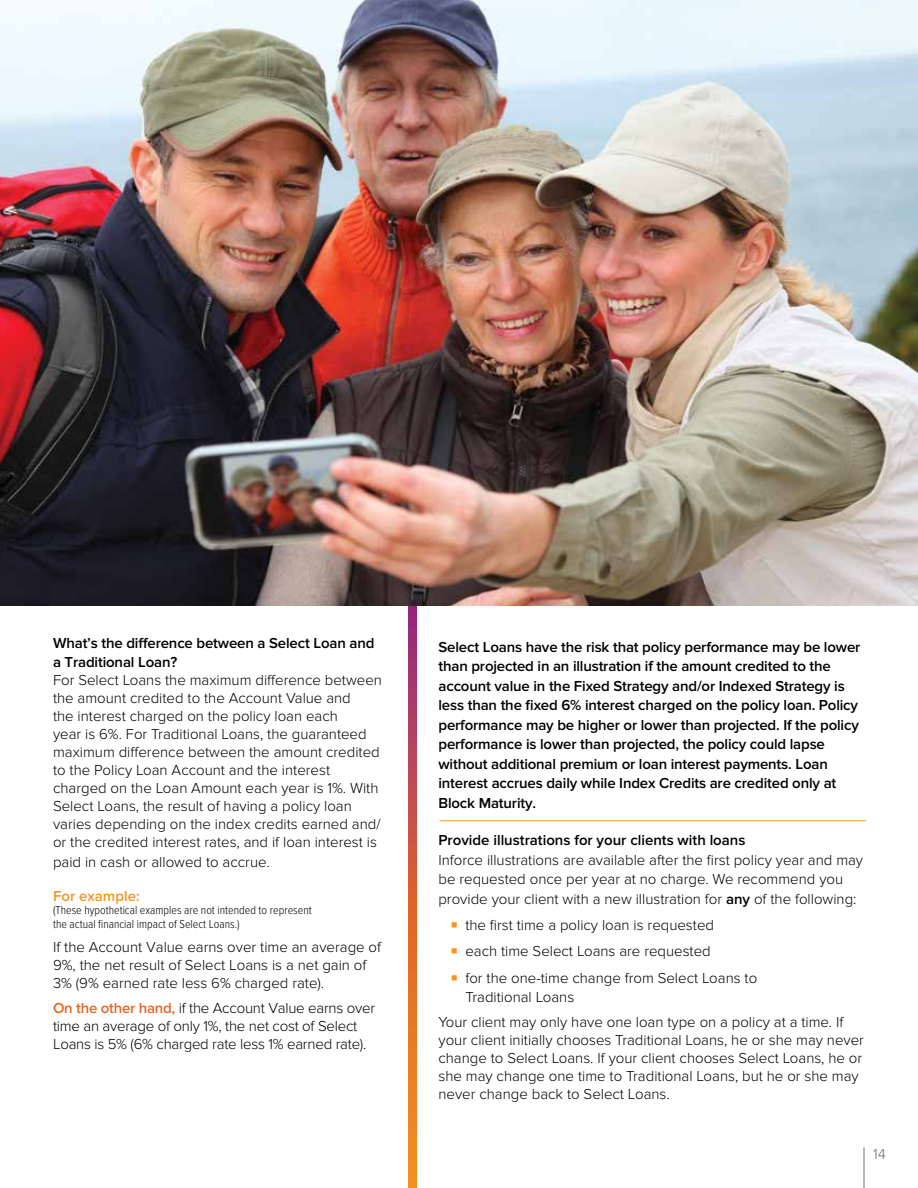
<style>
.page{position:relative;width:918px;height:1188px;background:#fff}
.page>*{position:absolute;margin:0;border:0;box-sizing:border-box;transform-origin:0 0}
.t1{font:300 15px/18px "Proxima Nova";color:#000}
.t2{font:600 15px/19.5px "Proxima Nova";letter-spacing:-.01em;color:#000}
.t3{font:600 15px "Proxima Nova";color:#f7941e}
.t4{font:300 15px "Proxima Nova";color:#6d6e71}
.t5{font:300 12px/13.5px "Proxima Nova Cond";color:#000}
.s1{font-weight:600;color:#e76425}
.s2{font-weight:600}
</style>
<div class="page">
<svg style="left:408px;top:606px;width:9px;height:582px;background:#d05f3f"></svg>
<img style="left:0;top:0;width:918px;height:606px">
<hr style="left:440px;top:820px;width:426px;height:1px;background:#f7941e">
<hr style="left:864px;top:1148px;width:1px;height:40px;background:#6d6e71">
<p class="t2" style="left:53px;top:634px;width:323px">What’s the difference between a Select Loan and a Traditional Loan?</p>
<p class="t1" style="left:53px;top:672px;width:330px">For Select Loans the maximum difference between the amount credited to the Account Value and<br>the interest charged on the policy loan each<br>year is 6%. For Traditional Loans, the guaranteed maximum difference between the amount credited to the Policy Loan Account and the interest charged on the Loan Amount each year is 1%. With Select Loans, the result of having a policy loan varies depending on the index credits earned and/ or the credited interest rates, and if loan interest is</p>
<p class="t1" style="left:53px;top:853px;width:218px">paid in cash or allowed to accrue.</p>
<p class="t3" style="left:53px;top:887px;width:88px">For example:</p>
<p class="t5" style="left:53px;top:904px;width:260px">(These hypothetical examples are not intended to represent the actual financial impact of Select Loans.)</p>
<p class="t1" style="left:53px;top:939px;width:330px">If the Account Value earns over time an average of<br>9%, the net result of Select Loans is a net gain of<br>3% (9% earned rate less 6% charged rate).</p>
<p class="t1" style="left:53px;top:999px;width:324px"><span class="s1">On the other hand,</span> if the Account Value earns over time an average of only 1%, the net cost of Select<br>Loans is 5% (6% charged rate less 1% earned rate).</p>
<p class="t2" style="left:438px;top:637px;width:423px">Select Loans have the risk that policy performance may be lower than projected in an illustration if the amount credited to the account value in the Fixed Strategy and/or Indexed Strategy is less than the fixed 6% interest charged on the policy loan. Policy performance may be higher or lower than projected. If the policy performance is lower than projected, the policy could lapse without additional premium or loan interest payments. Loan interest accrues daily while Index Credits are credited only at Block Maturity.</p>
<p class="t2" style="left:438px;top:831px;width:309px">Provide illustrations for your clients with loans</p>
<p class="t1" style="left:438px;top:850px;width:426px;line-height:19.5px">Inforce illustrations are available after the first policy year and may be requested once per year at no charge. We recommend you provide your client with a new illustration for <span class="s2">any</span> of the following:</p>
<p class="t1" style="left:465px;top:912px;width:293px;line-height:26.2px">the first time a policy loan is requested<br>each time Select Loans are requested<br>for the one-time change from Select Loans to</p>
<p class="t1" style="left:438px;top:985px;width:406px;line-height:24.8px;text-indent:27px">Traditional Loans<br>Your client may only have one loan type on a policy at a time. If</p>
<p class="t1" style="left:438px;top:1031px;width:427px">your client initially chooses Traditional Loans, he or she may never change to Select Loans. If your client chooses Select Loans, he or she may change one time to Traditional Loans, but he or she may never change back to Select Loans.</p>
<p class="t4" style="left:873px;top:1146px;width:14px">14</p>
</div>
